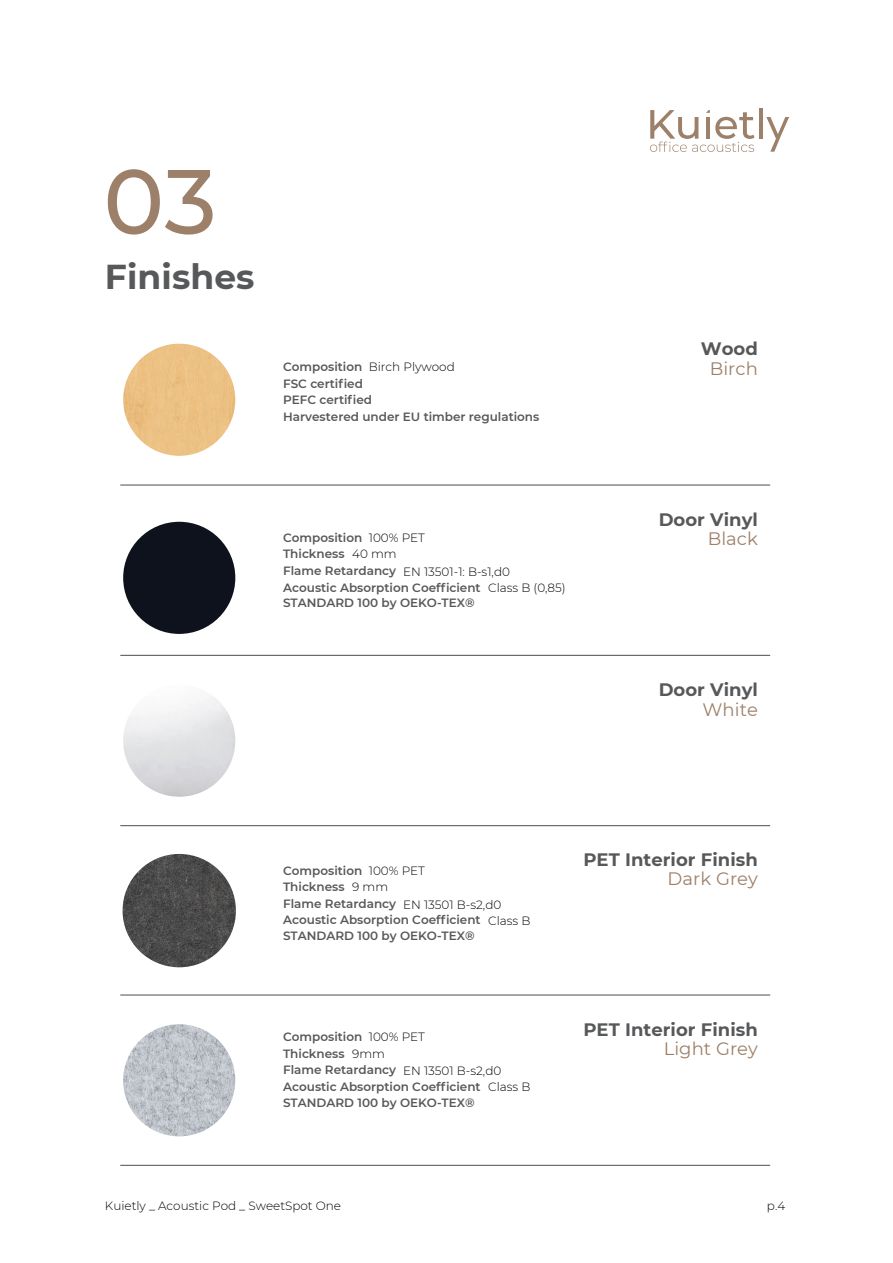
<style>
.page{position:relative;width:893px;height:1263px;background:#fff}
.page>*{position:absolute;margin:0;border:0;box-sizing:border-box;transform-origin:0 0}
.t1{font:500 91.2px "Montserrat";color:#9d8069}
.t2{font:700 34.5px "Montserrat";letter-spacing:.005em;color:#57585a}
.t3{font:700 18px "Montserrat";letter-spacing:.005em;color:#57585a}
.t4{font:18px "Montserrat";letter-spacing:.005em;color:#9d8069}
.t5{font:600 12px/16.4px "Montserrat";color:#57585a}
.t6{font:300 12px "Montserrat";color:#000001}
.s1{font-weight:300;color:#000001}
</style>
<div class="page">
<hr style="left:120px;top:484px;width:650px;height:2px;background:#57585a">
<img style="left:123px;top:344px;width:112px;height:112px;border-radius:56px">
<hr style="left:120px;top:655px;width:650px;height:1px;background:#57585a">
<hr style="left:120px;top:825px;width:650px;height:1px;background:#57585a">
<div style="left:123px;top:522px;width:112px;height:112px;background:#0e121c;border-radius:56px"></div>
<img style="left:123px;top:684px;width:112px;height:113px;border-radius:56px">
<svg style="left:650px;top:110px;width:104px;height:42px"></svg>
<hr style="left:759px;top:108px;width:4px;height:31px;background:#9d8069">
<svg style="left:766px;top:117px;width:23px;height:35px"></svg>
<hr style="left:120px;top:994px;width:650px;height:1px;background:#57585a">
<hr style="left:120px;top:1165px;width:650px;height:1px;background:#57585a">
<img style="left:123px;top:854px;width:113px;height:113px;border-radius:57px">
<img style="left:123px;top:1024px;width:112px;height:112px;border-radius:56px">
<h1 class="t1" style="left:103px;top:138px;width:115px">03</h1>
<h2 class="t2" style="left:105px;top:252px;width:151px">Finishes</h2>
<p class="t5" style="left:283px;top:358px;width:258px">Composition <span class="s1">Birch Plywood<br></span>FSC certified<br>PEFC certified<br>Harvestered under EU timber regulations</p>
<p class="t5" style="left:283px;top:529px;width:143px">Composition <span class="s1">100% PET</span></p>
<p class="t5" style="left:283px;top:545px;width:115px">Thickness <span class="s1">40 mm</span></p>
<p class="t6" style="left:403px;top:563px;width:108px">EN 13501-1: B-s1,d0</p>
<p class="t6" style="left:488px;top:579px;width:79px">Class B (0,85)</p>
<p class="t5" style="left:283px;top:562px;width:199px">Flame Retardancy<br>Acoustic Absorption Coefficient<br>STANDARD 100 by OEKO-TEX®</p>
<h3 class="t3" style="left:701px;top:336px;width:59px">Wood</h3>
<h3 class="t4" style="left:710px;top:356px;width:50px">Birch</h3>
<h3 class="t3" style="left:659px;top:506px;width:101px">Door Vinyl</h3>
<h3 class="t4" style="left:708px;top:527px;width:52px">Black</h3>
<h3 class="t3" style="left:659px;top:677px;width:101px">Door Vinyl</h3>
<h3 class="t4" style="left:702px;top:697px;width:57px">White</h3>
<p class="t5" style="left:283px;top:862px;width:143px">Composition <span class="s1">100% PET</span></p>
<p class="t5" style="left:283px;top:878px;width:107px">Thickness <span class="s1">9 mm</span></p>
<p class="t6" style="left:403px;top:896px;width:100px">EN 13501 B-s2,d0</p>
<p class="t6" style="left:488px;top:912px;width:44px">Class B</p>
<p class="t5" style="left:283px;top:895px;width:199px">Flame Retardancy<br>Acoustic Absorption Coefficient<br>STANDARD 100 by OEKO-TEX®</p>
<p class="t5" style="left:283px;top:1028px;width:143px">Composition <span class="s1">100% PET</span></p>
<p class="t5" style="left:283px;top:1045px;width:103px">Thickness <span class="s1">9mm</span></p>
<p class="t6" style="left:403px;top:1063px;width:100px">EN 13501 B-s2,d0</p>
<p class="t6" style="left:488px;top:1079px;width:44px">Class B</p>
<p class="t5" style="left:283px;top:1061px;width:199px">Flame Retardancy<br>Acoustic Absorption Coefficient<br>STANDARD 100 by OEKO-TEX®</p>
<h3 class="t3" style="left:583px;top:846px;width:176px">PET Interior Finish</h3>
<h3 class="t4" style="left:667px;top:866px;width:92px">Dark Grey</h3>
<h3 class="t3" style="left:583px;top:1016px;width:176px">PET Interior Finish</h3>
<h3 class="t4" style="left:664px;top:1036px;width:96px">Light Grey</h3>
<p class="t6" style="left:105px;top:1198px;width:238px">Kuietly _ Acoustic Pod _ SweetSpot One</p>
<p class="t6" style="left:767px;top:1198px;width:20px">p.4</p>
</div>
